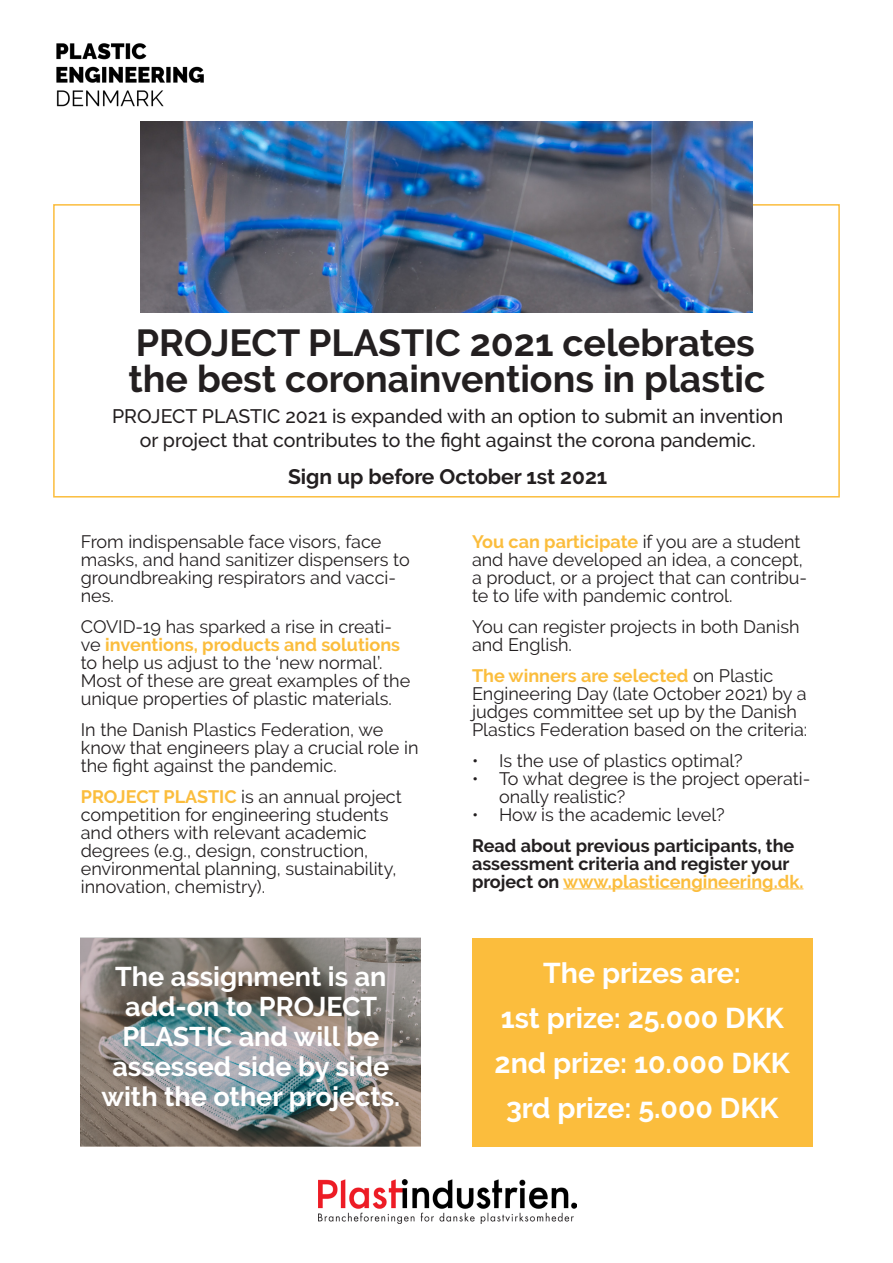
<style>
.page{position:relative;width:893px;height:1263px;background:#fff}
.page>*{position:absolute;margin:0;border:0;box-sizing:border-box;transform-origin:0 0}
.t1{font:700 37.5px/36px "Raleway";color:#231f20}
.t2{font:700 28.5px "Raleway";color:#fff}
.t3{font:700 27px/30px "Raleway";color:#fff;text-align:center}
.t4{font:700 21px "Raleway";color:#231f20}
.t5{font:500 19.5px/24px "Raleway";color:#231f20;text-align:center}
.t6{font:18px/18px "Raleway";color:#231f20}
.t7{font:700 18px/18px "Raleway";color:#231f20}
.s1{font-weight:700;color:#fbbd3d}
.s2{color:#fbbd3d}
</style>
<div class="page">
<div style="left:472px;top:938px;width:340px;height:208px;background:#fbbd3d"></div>
<svg style="left:81px;top:938px;width:340px;height:208px;background:#82817d"></svg>
<img style="left:56px;top:43px;width:148px;height:64px">
<img style="left:318px;top:1179px;width:259px;height:44px">
<img style="left:140px;top:121px;width:613px;height:192px">
<hr style="left:563px;top:888px;width:240px;height:1px;background:#fbbd3d">
<p class="t1" style="left:128px;top:325px;width:638px">PROJECT PLASTIC 2021 celebrates the best coronainventions in plastic</p>
<p class="t5" style="left:112px;top:404px;width:672px">PROJECT PLASTIC 2021 is expanded with an option to submit an invention or project that contributes to the fight against the corona pandemic.</p>
<p class="t4" style="left:288px;top:465px;width:321px">Sign up before October 1st 2021</p>
<p class="t6" style="left:81px;top:533px;width:330px">From indispensable face visors, face masks, and hand sanitizer dispensers to groundbreaking respirators and vacci&shy;nes.</p>
<p class="t6" style="left:81px;top:618px;width:331px">COVID-19 has sparked a rise in creati&shy;ve <span class="s1">inventions, products and solutions </span>to help us adjust to the ‘new normal’.<br>Most of these are great examples of the unique properties of plastic materials.</p>
<p class="t6" style="left:81px;top:721px;width:339px">In the Danish Plastics Federation, we know that engineers play a crucial role in the fight against the pandemic.</p>
<p class="t6" style="left:81px;top:787px;width:323px"><span class="s1">PROJECT PLASTIC</span> is an annual project competition for engineering students and others with relevant academic degrees (e.g., design, construction, environmental planning, sustainability, innovation, chemistry).</p>
<p class="t3" style="left:101px;top:962px;width:300px">The assignment is an add-on to PROJECT<br>PLASTIC and will be assessed side by side with the other projects.</p>
<p class="t6" style="left:472px;top:533px;width:337px"><span class="s1">You can participate</span> if you are a student and have developed an idea, a concept, a product, or a project that can contribu&shy;te to life with pandemic control.</p>
<p class="t6" style="left:472px;top:618px;width:329px">You can register projects in both Danish and English.</p>
<p class="t6" style="left:472px;top:667px;width:337px"><span class="s1">The winners are selected</span> on Plastic Engineering Day (late October 2021) by a judges committee set up by the Danish Plastics Federation based on the criteria:</p>
<p class="t6" style="left:472px;top:751px;width:272px">• Is the use of plastics optimal?</p>
<p class="t6" style="left:499px;top:769px;width:313px;text-indent:-27px">• To what degree is the project operati&shy;onally realistic?</p>
<p class="t6" style="left:472px;top:805px;width:254px">• How is the academic level?</p>
<p class="t7" style="left:472px;top:836px;width:333px">Read about previous participants, the assessment criteria and register your project on <span class="s2">www.plasticengineering.dk.</span></p>
<p class="t2" style="left:543px;top:957px;width:199px">The prizes are:</p>
<p class="t2" style="left:501px;top:1002px;width:285px">1st prize: 25.000 DKK</p>
<p class="t2" style="left:495px;top:1047px;width:297px">2nd prize: 10.000 DKK</p>
<p class="t2" style="left:506px;top:1092px;width:274px">3rd prize: 5.000 DKK</p>
</div>
